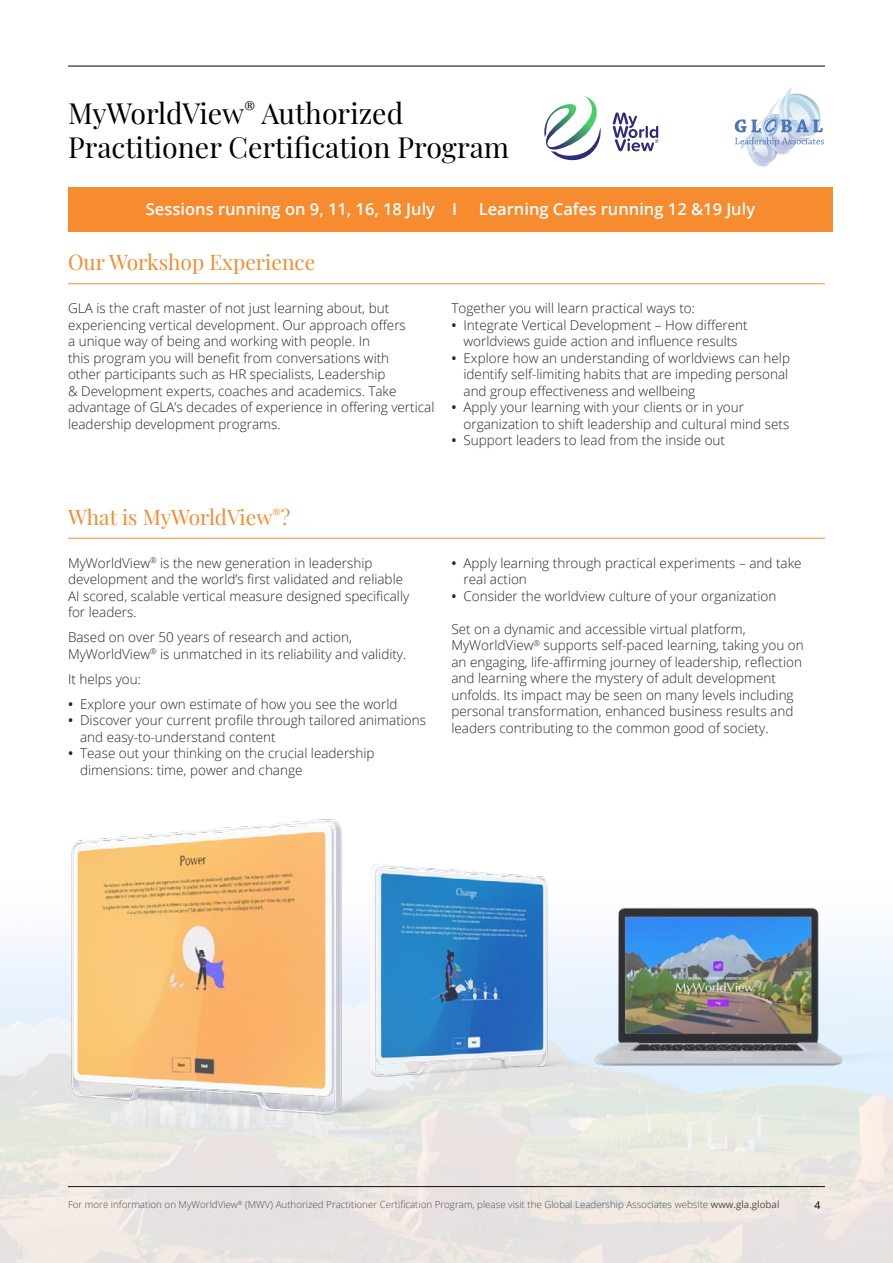
<style>
.page{position:relative;width:893px;height:1263px;background:#fff}
.page>*{position:absolute;margin:0;border:0;box-sizing:border-box;transform-origin:0 0}
.t1{font:28.5px/34.2px "Playfair Display";color:#000}
.t2{font:21px "Playfair Display";color:#f68b2f}
.t3{font:600 16.5px "Open Sans";color:#fff}
.t4{font:300 13.5px/16.5px "Open Sans";color:#272524}
.t5{font:10.5px "Open Sans";color:#000}
.t6{font:300 9.75px "Open Sans";color:#4d4d4f}
.s1{font-weight:600}
.s2{font-weight:400}
</style>
<div class="page">
<hr style="left:68px;top:66px;width:757px;height:1px;background:#000">
<svg style="left:613px;top:112px;width:45px;height:39px"></svg>
<svg style="left:544px;top:96px;width:57px;height:64px"></svg>
<div style="left:68px;top:187px;width:765px;height:44px;background:#f68b2f"></div>
<hr style="left:68px;top:283px;width:757px;height:1px;background:#f68b2f">
<hr style="left:68px;top:538px;width:757px;height:1px;background:#f68b2f">
<img style="left:0;top:1082px;width:893px;height:180px">
<img style="left:0;top:819px;width:638px;height:320px">
<img style="left:583px;top:898px;width:310px;height:184px">
<svg style="left:735px;top:87px;width:89px;height:79px"></svg>
<h1 class="t1" style="left:68px;top:93px;width:443px">MyWorldView<sup>®</sup> Authorized<br>Practitioner Certification Program</h1>
<p class="t3" style="left:146px;top:198px;width:313px">Sessions running on 9, 11, 16, 18 July I</p>
<p class="t3" style="left:479px;top:198px;width:278px">Learning Cafes running 12 &amp;19 July</p>
<h2 class="t2" style="left:68px;top:246px;width:249px">Our Workshop Experience</h2>
<p class="t4" style="left:68px;top:300px;width:368px">GLA is the craft master of not just learning about, but experiencing vertical development. Our approach offers<br>a unique way of being and working with people. In<br>this program you will benefit from conversations with<br>other participants such as HR specialists, Leadership<br>&amp; Development experts, coaches and academics. Take advantage of GLA’s decades of experience in offering vertical leadership development programs.</p>
<p class="t4" style="left:451px;top:300px;width:245px">Together you will learn practical ways to:</p>
<p class="t4" style="left:451px;top:316px;width:298px;text-align:center"><span class="s1">•</span> Integrate Vertical Development – How different worldviews guide action and influence results</p>
<p class="t4" style="left:463px;top:349px;width:328px;text-indent:-12px"><span class="s1">•</span> Explore how an understanding of worldviews can help identify self-limiting habits that are impeding personal and group effectiveness and wellbeing</p>
<p class="t4" style="left:463px;top:399px;width:327px;text-indent:-12px"><span class="s1">•</span> Apply your learning with your clients or in your organization to shift leadership and cultural mind sets</p>
<p class="t4" style="left:451px;top:432px;width:275px"><span class="s1">•</span> Support leaders to lead from the inside out</p>
<h2 class="t2" style="left:68px;top:500px;width:224px">What is MyWorldView<sup>®</sup>?</h2>
<p class="t4" style="left:68px;top:554px;width:343px">MyWorldView<sup>®</sup> is the new generation in leadership development and the world’s first validated and reliable AI scored, scalable vertical measure designed specifically for leaders.</p>
<p class="t4" style="left:68px;top:629px;width:340px">Based on over 50 years of research and action,<br>MyWorldView<sup>®</sup> is unmatched in its reliability and validity.</p>
<p class="t4" style="left:68px;top:670px;width:74px">It helps you:</p>
<p class="t4" style="left:68px;top:695px;width:331px"><span class="s1">•</span> Explore your own estimate of how you see the world</p>
<p class="t4" style="left:80px;top:712px;width:347px;text-indent:-12px"><span class="s1">•</span> Discover your current profile through tailored animations and easy-to-understand content</p>
<p class="t4" style="left:80px;top:745px;width:296px;text-indent:-12px"><span class="s1">•</span> Tease out your thinking on the crucial leadership dimensions: time, power and change</p>
<p class="t4" style="left:463px;top:554px;width:340px;text-indent:-12px"><span class="s1">•</span> Apply learning through practical experiments – and take real action</p>
<p class="t4" style="left:451px;top:587px;width:326px"><span class="s1">•</span> Consider the worldview culture of your organization</p>
<p class="t4" style="left:451px;top:620px;width:354px">Set on a dynamic and accessible virtual platform, MyWorldView<sup>®</sup> supports self-paced learning, taking you on an engaging, life-affirming journey of leadership, reflection and learning where the mystery of adult development unfolds. Its impact may be seen on many levels including personal transformation, enhanced business results and leaders contributing to the common good of society.</p>
<p class="t6" style="left:68px;top:1198px;width:713px">For more information on MyWorldView<sup>®</sup> (MWV) Authorized Practitioner Certification Program, please visit the Global Leadership Associates website <span class="s2">www.gla.global</span></p>
<p class="t5" style="left:814px;top:1198px;width:8px">4</p>
</div>
